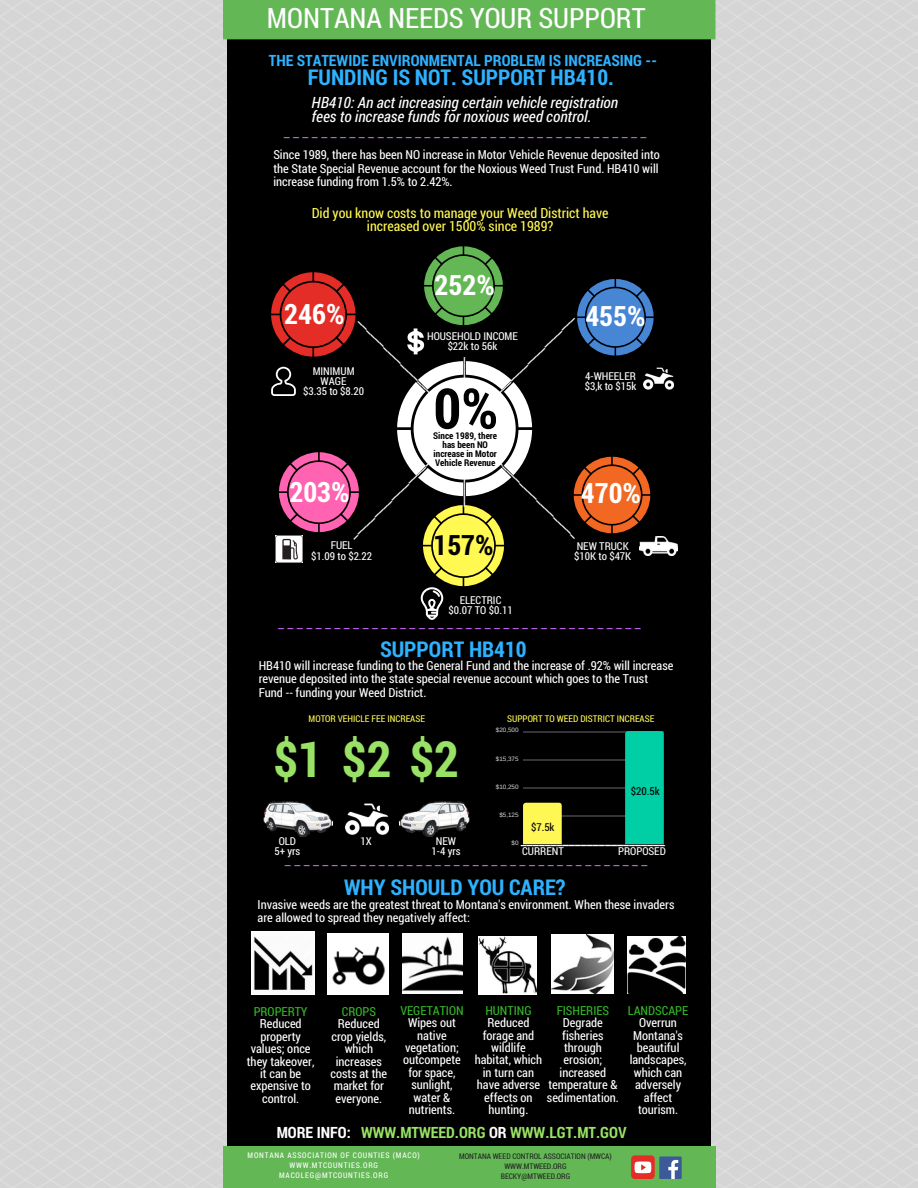
<style>
.page{position:relative;width:918px;height:1188px;background:#d5d5d5}
.page>*{position:absolute;margin:0;border:0;box-sizing:border-box;transform-origin:0 0}
.t1{font:700 55.95px "Roboto Condensed";color:#000}
.t2{font:700 49.8px "Roboto Condensed";color:#99e265}
.t3{font:28.05px "Roboto Condensed";color:#fff}
.t4{font:700 28.05px "Roboto Condensed";color:#fff}
.t5{font:700 28.05px "Roboto Condensed";color:#000}
.t6{font:700 21.75px "Roboto Condensed";color:#2eb2ff}
.t7{font:15.6px "Roboto Condensed";color:#fff}
.t8{font:15.6px "Roboto Condensed";color:#b760e6}
.t9{font:italic 15.6px/14.7px "Roboto Condensed";color:#fff}
.t10{font:700 15.6px "Roboto Condensed";color:#2eb2ff}
.t11{font:700 15.6px "Roboto Condensed";color:#99e265}
.t12{font:13.95px/13.5px "Roboto Condensed";color:#fff952;text-align:center}
.t13{font:12.45px/12.3px "Roboto Condensed";color:#fff;text-align:center}
.t14{font:12.45px "Roboto Condensed";color:#35b729}
.t15{font:10.95px/10.2px "Roboto Condensed";color:#fff;text-align:center}
.t16{font:10.95px "Roboto Condensed";color:#000}
.t17{font:700 9.3px/9px "Roboto Condensed";color:#000;text-align:center}
.t18{font:9.3px "Roboto Condensed";color:#fff952}
.t19{font:7.8px/10.2px "Roboto Condensed";letter-spacing:.1em;color:#fff;text-align:center}
.t20{font:7.8px/10.2px "Roboto Condensed";color:#222;text-align:center}
.t21{font:6.3px "Arimo";color:#d9d9d9}
.s1{color:#fff}
</style>
<div class="page">
<div style="left:227px;top:0;width:484px;height:1168px;background:#000"></div>
<hr style="left:523px;top:844px;width:141px;height:1px;background:#d9d9d9">
<hr style="left:523px;top:816px;width:141px;height:1px;background:#d9d9d9">
<hr style="left:523px;top:788px;width:141px;height:1px;background:#d9d9d9">
<hr style="left:523px;top:759px;width:141px;height:1px;background:#d9d9d9">
<hr style="left:523px;top:731px;width:141px;height:1px;background:#d9d9d9">
<div style="left:523px;top:803px;width:39px;height:41px;background:#fff753"></div>
<div style="left:625px;top:731px;width:39px;height:113px;background:#00cea4"></div>
<img style="left:276px;top:536px;width:27px;height:26px">
<svg style="left:279px;top:452px;width:80px;height:80px"></svg>
<svg style="left:407px;top:246px;width:96px;height:108px"></svg>
<svg style="left:574px;top:457px;width:76px;height:76px"></svg>
<svg style="left:421px;top:505px;width:83px;height:115px"></svg>
<svg style="left:271px;top:272px;width:84px;height:85px"></svg>
<svg style="left:577px;top:279px;width:77px;height:77px"></svg>
<svg style="left:271px;top:367px;width:25px;height:29px"></svg>
<svg style="left:397px;top:361px;width:135px;height:135px"></svg>
<img style="left:643px;top:367px;width:31px;height:23px">
<img style="left:639px;top:537px;width:38px;height:19px">
<div style="left:223px;top:0;width:492px;height:39px;background:#63b855"></div>
<div style="left:223px;top:1146px;width:492px;height:42px;background:#63b855"></div>
<div style="left:659px;top:1157px;width:23px;height:22px;background:#3d5a98"></div>
<svg style="left:668px;top:1160px;width:10px;height:19px"></svg>
<div style="left:631px;top:1155px;width:24px;height:24px;background:#e52d27;border-radius:4px"></div>
<svg style="left:635px;top:1162px;width:16px;height:11px"></svg>
<img style="left:628px;top:936px;width:57px;height:57px">
<img style="left:551px;top:935px;width:62px;height:58px">
<img style="left:478px;top:936px;width:59px;height:58px">
<img style="left:403px;top:934px;width:59px;height:59px">
<img style="left:252px;top:932px;width:63px;height:62px">
<img style="left:327px;top:933px;width:62px;height:62px">
<img style="left:263px;top:801px;width:70px;height:36px">
<img style="left:345px;top:803px;width:43px;height:32px">
<img style="left:399px;top:801px;width:70px;height:36px">
<h3 class="t3" style="left:267px;top:-1px;width:380px">MONTANA NEEDS YOUR SUPPORT</h3>
<p class="t10" style="left:269px;top:49px;width:390px">THE STATEWIDE ENVIRONMENTAL PROBLEM IS INCREASING --</p>
<h3 class="t6" style="left:308px;top:62px;width:308px">FUNDING IS NOT. SUPPORT HB410.</h3>
<p class="t9" style="left:312px;top:94px;width:308px">HB410: An act increasing certain vehicle registration fees to increase funds for noxious weed control.</p>
<p class="t13" style="left:273px;top:147px;width:388px;line-height:13.5px;text-align:justify">Since 1989, there has been NO increase in Motor Vehicle Revenue deposited into the State Special Revenue account for the Noxious Weed Trust Fund. HB410 will increase funding from 1.5% to 2.42%.</p>
<p class="t8" style="left:284px;top:121px;width:364px">_______________________________________</p>
<p class="t12" style="left:312px;top:205px;width:298px">Did you know costs to manage your Weed District have increased over 1500% since 1989?</p>
<h3 class="t4" style="left:435px;top:265px;width:62px">252%</h3>
<h3 class="t4" style="left:284px;top:295px;width:62px">246%</h3>
<h3 class="t4" style="left:585px;top:297px;width:62px">455%</h3>
<p class="t7" style="left:342px;top:527px;width:314px;rotate:-45deg">____________________________________________________</p>
<p class="t7" style="left:370px;top:310px;width:308px;rotate:45deg">___________________________________________________</p>
<p class="t15" style="left:427px;top:330px;width:92px">HOUSEHOLD INCOME $22k to 56k</p>
<p class="t7" style="left:482px;top:357px;width:152px;rotate:90deg">_________________________</p>
<p class="t15" style="left:303px;top:365px;width:63px">MINIMUM<br>WAGE<br>$3.35 to $8.20</p>
<p class="t15" style="left:585px;top:371px;width:53px;text-align:left">4-WHEELER $3,k to $15k</p>
<h1 class="t1" style="left:434px;top:370px;width:66px">0%</h1>
<p class="t17" style="left:433px;top:431px;width:65px">Since 1989, there has been NO increase in Motor<br>Vehicle Revenue</p>
<h3 class="t4" style="left:289px;top:472px;width:62px">203%</h3>
<h3 class="t4" style="left:581px;top:474px;width:62px">470%</h3>
<h3 class="t5" style="left:433px;top:525px;width:62px">157%</h3>
<p class="t15" style="left:311px;top:539px;width:63px;line-height:11.2px">FUEL<br>$1.09 to $2.22</p>
<p class="t15" style="left:574px;top:541px;width:59px;text-align:left">NEW TRUCK $10K to $47K</p>
<p class="t15" style="left:449px;top:595px;width:66px">ELECTRIC $0.07 TO $0.11</p>
<p class="t8" style="left:278px;top:611px;width:364px">_______________________________________</p>
<h3 class="t6" style="left:380px;top:634px;width:148px">SUPPORT HB410</h3>
<p class="t13" style="left:259px;top:658px;width:416px;line-height:13.5px;text-align:left">HB410 will increase funding to the General Fund and the increase of .92% will increase revenue deposited into the state special revenue account which goes to the Trust<br>Fund -- funding your Weed District.</p>
<p class="t18" style="left:309px;top:713px;width:118px">MOTOR VEHICLE FEE INCREASE</p>
<p class="t18" style="left:507px;top:712px;width:149px">SUPPORT TO WEED DISTRICT INCREASE</p>
<h2 class="t2" style="left:273px;top:725px;width:187px">$1 $2 $2</h2>
<p class="t21" style="left:496px;top:727px;width:24px">$20,500</p>
<p class="t21" style="left:496px;top:755px;width:24px">$15,375</p>
<p class="t21" style="left:496px;top:783px;width:24px">$10,250</p>
<p class="t16" style="left:631px;top:784px;width:30px">$20.5k</p>
<p class="t15" style="left:279px;top:835px;width:19px">OLD</p>
<p class="t15" style="left:274px;top:846px;width:27px">5+ yrs</p>
<p class="t15" style="left:361px;top:835px;width:13px">1X</p>
<p class="t15" style="left:432px;top:835px;width:30px">NEW<br>1-4 yrs</p>
<p class="t21" style="left:499px;top:811px;width:21px">$5,125</p>
<p class="t16" style="left:531px;top:820px;width:25px">$7.5k</p>
<p class="t21" style="left:512px;top:839px;width:9px">$0</p>
<p class="t7" style="left:521px;top:829px;width:146px">________________________</p>
<p class="t15" style="left:522px;top:846px;width:43px">CURRENT</p>
<p class="t15" style="left:618px;top:846px;width:49px">PROPOSED</p>
<p class="t8" style="left:285px;top:849px;width:364px">_______________________________________</p>
<h3 class="t6" style="left:344px;top:872px;width:223px">WHY SHOULD YOU CARE?</h3>
<p class="t13" style="left:258px;top:898px;width:418px;text-align:left">Invasive weeds are the greatest threat to Montana's environment. When these invaders are allowed to spread they negatively affect:</p>
<p class="t14" style="left:254px;top:1003px;width:55px">PROPERTY</p>
<p class="t13" style="left:247px;top:1018px;width:69px">Reduced property values; once they takeover, it can be expensive to control.</p>
<p class="t14" style="left:342px;top:1003px;width:36px">CROPS</p>
<p class="t13" style="left:331px;top:1018px;width:58px">Reduced crop yields, which increases costs at the market for everyone.</p>
<p class="t14" style="left:400px;top:1002px;width:65px">VEGETATION</p>
<p class="t13" style="left:403px;top:1016px;width:59px">Wipes out native vegetation; outcompete for space, sunlight, water &amp; nutrients.</p>
<p class="t14" style="left:485px;top:1002px;width:48px">HUNTING</p>
<p class="t13" style="left:475px;top:1016px;width:69px">Reduced forage and wildlife habitat, which in turn can have adverse effects on hunting.</p>
<p class="t14" style="left:557px;top:1002px;width:54px">FISHERIES</p>
<p class="t13" style="left:547px;top:1016px;width:74px">Degrade fisheries through erosion; increased temperature &amp; sedimentation.</p>
<p class="t14" style="left:628px;top:1002px;width:62px">LANDSCAPE</p>
<p class="t13" style="left:630px;top:1016px;width:58px">Overrun<br>Montana's beautiful landscapes, which can adversely affect tourism.</p>
<p class="t11" style="left:277px;top:1121px;width:351px"><span class="s1">MORE INFO:</span> WWW.MTWEED.ORG <span class="s1">OR</span> WWW.LGT.MT.GOV</p>
<p class="t19" style="left:248px;top:1149px;width:174px">MONTANA ASSOCIATION OF COUNTIES (MACO)<br>WWW.MTCOUNTIES.ORG<br>MACOLEG@MTCOUNTIES.ORG</p>
<p class="t20" style="left:459px;top:1151px;width:154px">MONTANA WEED CONTROL ASSOCIATION (MWCA)<br>WWW.MTWEED.ORG<br>BECKY@MTWEED.ORG</p>
</div>
